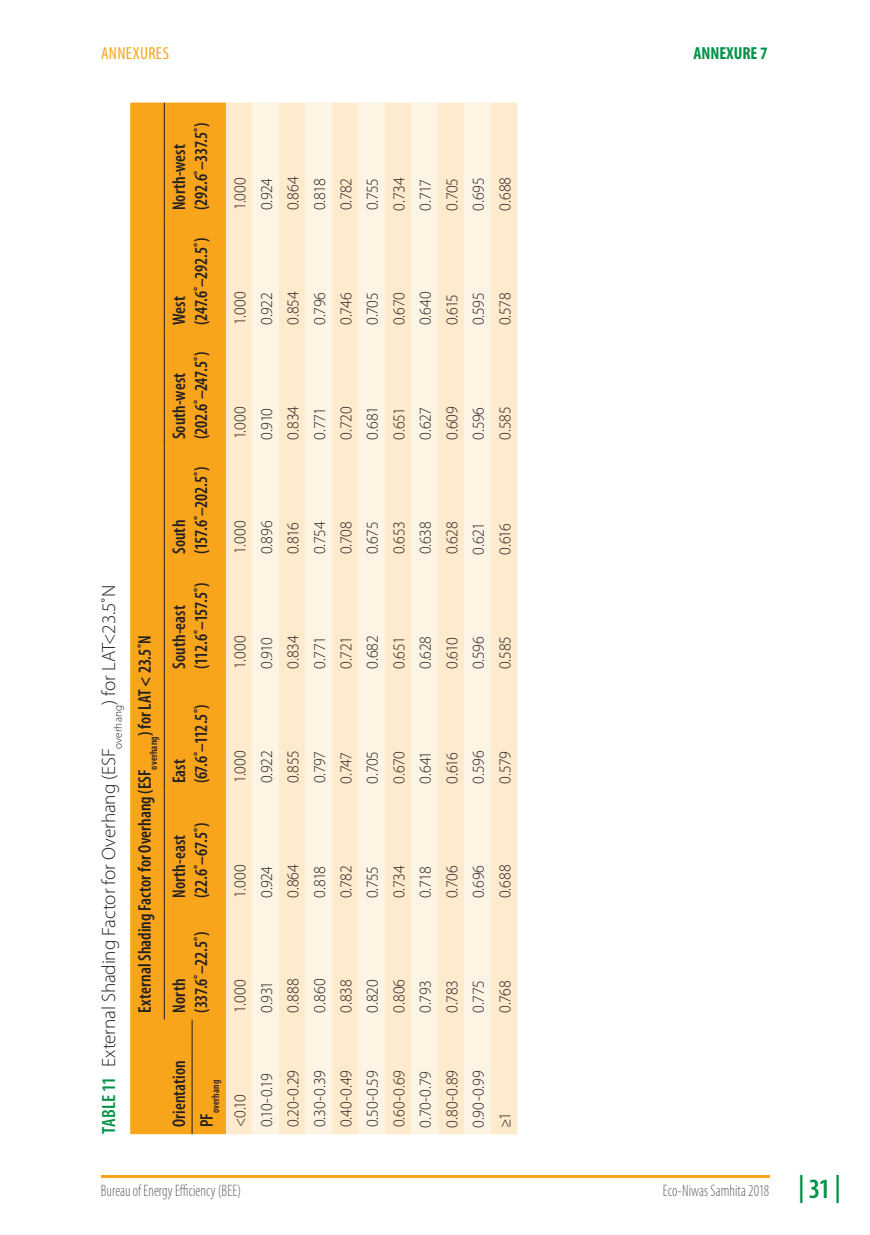
<style>
.page{position:relative;width:870px;height:1235px;background:#fff}
.page>*{position:absolute;margin:0;border:0;box-sizing:border-box;transform-origin:0 0}
.t1{font:600 condensed 28px "Myriad Pro";color:#009247}
.t2{font:300 19.25px "Myriad Pro";letter-spacing:-.01em;color:#231f20}
.t3{font:600 condensed 18.38px/22.1px "Myriad Pro";color:#231f20;scale:.95 1}
.t4{font:600 condensed 18.38px/22.1px "Myriad Pro";letter-spacing:-.025em;color:#231f20;scale:.95 1}
.t5{font:condensed 17.5px "Myriad Pro";letter-spacing:.02em;color:#f9a51b}
.t6{font:700 condensed 17.5px "Myriad Pro";letter-spacing:-.005em;color:#009247}
.t7{font:300 16.62px "Myriad Pro";letter-spacing:-.015em;color:#231f20;scale:.95 1}
.t8{font:300 condensed 16.62px "Myriad Pro";color:#636366;scale:.9 1}
.t9{font:600 condensed 10.67px "Myriad Pro";letter-spacing:.02em;color:#231f20;scale:.95 1}
.s1{font-weight:600;font-stretch:condensed;color:#009247}
</style>
<div class="page">
<hr style="left:101px;top:1175px;width:668px;height:2px;background:#f9a51b">
<div style="left:130px;top:103px;width:96px;height:1031px;background:#f9a51b"></div>
<div style="left:226px;top:103px;width:291px;height:1031px;background:#feeacc"></div>
<svg style="left:252px;top:103px;width:239px;height:1031px;background:#feefd9"></svg>
<hr style="left:164px;top:905px;width:1px;height:114px;background:#231f20">
<hr style="left:164px;top:790px;width:1px;height:115px;background:#231f20">
<hr style="left:164px;top:676px;width:1px;height:114px;background:#231f20">
<hr style="left:164px;top:561px;width:1px;height:115px;background:#231f20">
<hr style="left:164px;top:446px;width:1px;height:115px;background:#231f20">
<hr style="left:164px;top:332px;width:1px;height:114px;background:#231f20">
<hr style="left:164px;top:217px;width:1px;height:115px;background:#231f20">
<hr style="left:164px;top:103px;width:1px;height:114px;background:#231f20">
<hr style="left:192px;top:1019px;width:1px;height:115px;background:#231f20">
<p class="t5" style="left:101px;top:43px;width:69px">ANNEXURES</p>
<p class="t6" style="left:693px;top:42px;width:76px">ANNEXURE 7</p>
<p class="t2" style="left:97px;top:1134px;width:550px;rotate:-90deg"><span class="s1">Table 11</span> External Shading Factor for Overhang (ESF<sub>overhang</sub>) for LAT&lt;23.5˚N</p>
<p class="t3" style="left:133px;top:1012px;width:399px;rotate:-90deg">External Shading Factor for Overhang (ESF<sub>overhang</sub>) for LAT &lt; 23.5˚N</p>
<p class="t3" style="left:168px;top:210px;width:94px;rotate:-90deg">North-west (292.6˚–337.5˚)</p>
<p class="t3" style="left:168px;top:325px;width:94px;rotate:-90deg">West (247.6˚–292.5˚)</p>
<p class="t3" style="left:168px;top:439px;width:94px;rotate:-90deg">South-west (202.6˚–247.5˚)</p>
<p class="t3" style="left:168px;top:554px;width:93px;rotate:-90deg">South (157.6˚–202.5˚)</p>
<p class="t4" style="left:168px;top:669px;width:92px;rotate:-90deg">South-east (112.6˚–157.5˚)</p>
<p class="t3" style="left:168px;top:783px;width:85px;rotate:-90deg">East (67.6˚–112.5˚)</p>
<p class="t3" style="left:168px;top:898px;width:81px;rotate:-90deg">North-east (22.6˚–67.5˚)</p>
<p class="t3" style="left:168px;top:1012px;width:87px;rotate:-90deg">North (337.6˚–22.5˚)</p>
<p class="t7" style="left:230px;top:210px;width:37px;rotate:-90deg">1.000</p>
<p class="t7" style="left:230px;top:325px;width:37px;rotate:-90deg">1.000</p>
<p class="t7" style="left:230px;top:439px;width:37px;rotate:-90deg">1.000</p>
<p class="t7" style="left:230px;top:554px;width:37px;rotate:-90deg">1.000</p>
<p class="t7" style="left:230px;top:669px;width:37px;rotate:-90deg">1.000</p>
<p class="t7" style="left:230px;top:783px;width:37px;rotate:-90deg">1.000</p>
<p class="t7" style="left:230px;top:898px;width:37px;rotate:-90deg">1.000</p>
<p class="t7" style="left:230px;top:1012px;width:37px;rotate:-90deg">1.000</p>
<p class="t3" style="left:168px;top:1127px;width:72px;rotate:-90deg">Orientation</p>
<p class="t9" style="left:209px;top:1127px;width:51px;rotate:-90deg"><sup>PF</sup>overhang</p>
<p class="t7" style="left:230px;top:1127px;width:36px;rotate:-90deg">&lt;0.10</p>
<p class="t7" style="left:256px;top:210px;width:35px;rotate:-90deg">0.924</p>
<p class="t7" style="left:283px;top:210px;width:37px;rotate:-90deg">0.864</p>
<p class="t7" style="left:309px;top:210px;width:35px;rotate:-90deg">0.818</p>
<p class="t7" style="left:336px;top:210px;width:36px;rotate:-90deg">0.782</p>
<p class="t7" style="left:362px;top:210px;width:35px;rotate:-90deg">0.755</p>
<p class="t7" style="left:389px;top:210px;width:36px;rotate:-90deg">0.734</p>
<p class="t7" style="left:415px;top:211px;width:35px;rotate:-90deg">0.717</p>
<p class="t7" style="left:442px;top:211px;width:36px;rotate:-90deg">0.705</p>
<p class="t7" style="left:468px;top:211px;width:36px;rotate:-90deg">0.695</p>
<p class="t7" style="left:495px;top:211px;width:37px;rotate:-90deg">0.688</p>
<p class="t7" style="left:256px;top:325px;width:36px;rotate:-90deg">0.922</p>
<p class="t7" style="left:283px;top:325px;width:37px;rotate:-90deg">0.854</p>
<p class="t7" style="left:309px;top:325px;width:36px;rotate:-90deg">0.796</p>
<p class="t7" style="left:336px;top:325px;width:36px;rotate:-90deg">0.746</p>
<p class="t7" style="left:362px;top:325px;width:36px;rotate:-90deg">0.705</p>
<p class="t7" style="left:389px;top:325px;width:36px;rotate:-90deg">0.670</p>
<p class="t7" style="left:415px;top:325px;width:37px;rotate:-90deg">0.640</p>
<p class="t7" style="left:442px;top:325px;width:34px;rotate:-90deg">0.615</p>
<p class="t7" style="left:468px;top:325px;width:36px;rotate:-90deg">0.595</p>
<p class="t7" style="left:495px;top:325px;width:36px;rotate:-90deg">0.578</p>
<p class="t7" style="left:256px;top:439px;width:35px;rotate:-90deg">0.910</p>
<p class="t7" style="left:283px;top:439px;width:37px;rotate:-90deg">0.834</p>
<p class="t7" style="left:309px;top:440px;width:36px;rotate:-90deg">0.771</p>
<p class="t7" style="left:336px;top:440px;width:36px;rotate:-90deg">0.720</p>
<p class="t7" style="left:362px;top:440px;width:36px;rotate:-90deg">0.681</p>
<p class="t7" style="left:389px;top:440px;width:36px;rotate:-90deg">0.651</p>
<p class="t7" style="left:415px;top:440px;width:36px;rotate:-90deg">0.627</p>
<p class="t7" style="left:442px;top:440px;width:37px;rotate:-90deg">0.609</p>
<p class="t7" style="left:468px;top:440px;width:36px;rotate:-90deg">0.596</p>
<p class="t7" style="left:495px;top:440px;width:36px;rotate:-90deg">0.585</p>
<p class="t7" style="left:256px;top:554px;width:37px;rotate:-90deg">0.896</p>
<p class="t7" style="left:283px;top:554px;width:35px;rotate:-90deg">0.816</p>
<p class="t7" style="left:309px;top:554px;width:36px;rotate:-90deg">0.754</p>
<p class="t7" style="left:336px;top:554px;width:36px;rotate:-90deg">0.708</p>
<p class="t7" style="left:362px;top:554px;width:36px;rotate:-90deg">0.675</p>
<p class="t7" style="left:389px;top:554px;width:36px;rotate:-90deg">0.653</p>
<p class="t7" style="left:415px;top:554px;width:36px;rotate:-90deg">0.638</p>
<p class="t7" style="left:442px;top:554px;width:36px;rotate:-90deg">0.628</p>
<p class="t7" style="left:468px;top:554px;width:36px;rotate:-90deg">0.621</p>
<p class="t7" style="left:495px;top:554px;width:35px;rotate:-90deg">0.616</p>
<p class="t7" style="left:256px;top:669px;width:35px;rotate:-90deg">0.910</p>
<p class="t7" style="left:283px;top:669px;width:37px;rotate:-90deg">0.834</p>
<p class="t7" style="left:309px;top:669px;width:36px;rotate:-90deg">0.771</p>
<p class="t7" style="left:336px;top:669px;width:36px;rotate:-90deg">0.721</p>
<p class="t7" style="left:362px;top:669px;width:37px;rotate:-90deg">0.682</p>
<p class="t7" style="left:389px;top:669px;width:36px;rotate:-90deg">0.651</p>
<p class="t7" style="left:415px;top:669px;width:36px;rotate:-90deg">0.628</p>
<p class="t7" style="left:442px;top:669px;width:35px;rotate:-90deg">0.610</p>
<p class="t7" style="left:468px;top:669px;width:36px;rotate:-90deg">0.596</p>
<p class="t7" style="left:495px;top:669px;width:36px;rotate:-90deg">0.585</p>
<p class="t7" style="left:256px;top:783px;width:36px;rotate:-90deg">0.922</p>
<p class="t7" style="left:283px;top:783px;width:36px;rotate:-90deg">0.855</p>
<p class="t7" style="left:309px;top:783px;width:36px;rotate:-90deg">0.797</p>
<p class="t7" style="left:336px;top:783px;width:35px;rotate:-90deg">0.747</p>
<p class="t7" style="left:362px;top:783px;width:36px;rotate:-90deg">0.705</p>
<p class="t7" style="left:389px;top:783px;width:36px;rotate:-90deg">0.670</p>
<p class="t7" style="left:415px;top:784px;width:36px;rotate:-90deg">0.641</p>
<p class="t7" style="left:442px;top:784px;width:35px;rotate:-90deg">0.616</p>
<p class="t7" style="left:468px;top:784px;width:36px;rotate:-90deg">0.596</p>
<p class="t7" style="left:495px;top:784px;width:36px;rotate:-90deg">0.579</p>
<p class="t7" style="left:256px;top:898px;width:35px;rotate:-90deg">0.924</p>
<p class="t7" style="left:283px;top:898px;width:37px;rotate:-90deg">0.864</p>
<p class="t7" style="left:309px;top:898px;width:35px;rotate:-90deg">0.818</p>
<p class="t7" style="left:336px;top:898px;width:36px;rotate:-90deg">0.782</p>
<p class="t7" style="left:362px;top:898px;width:35px;rotate:-90deg">0.755</p>
<p class="t7" style="left:389px;top:898px;width:36px;rotate:-90deg">0.734</p>
<p class="t7" style="left:415px;top:898px;width:35px;rotate:-90deg">0.718</p>
<p class="t7" style="left:442px;top:898px;width:36px;rotate:-90deg">0.706</p>
<p class="t7" style="left:468px;top:898px;width:37px;rotate:-90deg">0.696</p>
<p class="t7" style="left:495px;top:898px;width:37px;rotate:-90deg">0.688</p>
<p class="t7" style="left:256px;top:1012px;width:35px;rotate:-90deg">0.931</p>
<p class="t7" style="left:283px;top:1012px;width:37px;rotate:-90deg">0.888</p>
<p class="t7" style="left:309px;top:1013px;width:37px;rotate:-90deg">0.860</p>
<p class="t7" style="left:336px;top:1013px;width:37px;rotate:-90deg">0.838</p>
<p class="t7" style="left:362px;top:1013px;width:36px;rotate:-90deg">0.820</p>
<p class="t7" style="left:389px;top:1013px;width:37px;rotate:-90deg">0.806</p>
<p class="t7" style="left:415px;top:1013px;width:36px;rotate:-90deg">0.793</p>
<p class="t7" style="left:442px;top:1013px;width:36px;rotate:-90deg">0.783</p>
<p class="t7" style="left:468px;top:1013px;width:36px;rotate:-90deg">0.775</p>
<p class="t7" style="left:495px;top:1013px;width:36px;rotate:-90deg">0.768</p>
<p class="t7" style="left:256px;top:1127px;width:58px;rotate:-90deg">0.10-0.19</p>
<p class="t7" style="left:283px;top:1127px;width:62px;rotate:-90deg">0.20-0.29</p>
<p class="t7" style="left:309px;top:1127px;width:62px;rotate:-90deg">0.30-0.39</p>
<p class="t7" style="left:336px;top:1127px;width:61px;rotate:-90deg">0.40-0.49</p>
<p class="t7" style="left:362px;top:1127px;width:61px;rotate:-90deg">0.50-0.59</p>
<p class="t7" style="left:389px;top:1127px;width:62px;rotate:-90deg">0.60-0.69</p>
<p class="t7" style="left:415px;top:1127px;width:61px;rotate:-90deg">0.70-0.79</p>
<p class="t7" style="left:442px;top:1127px;width:62px;rotate:-90deg">0.80-0.89</p>
<p class="t7" style="left:468px;top:1127px;width:61px;rotate:-90deg">0.90-0.99</p>
<p class="t7" style="left:495px;top:1127px;width:18px;rotate:-90deg">≥1</p>
<p class="t8" style="left:101px;top:1180px;width:157px">Bureau of Energy Efficiency (BEE)</p>
<p class="t8" style="left:662px;top:1180px;width:119px">Eco-Niwas Samhita 2018</p>
<h1 class="t1" style="left:798px;top:1170px;width:44px">| 31 |</h1>
</div>
